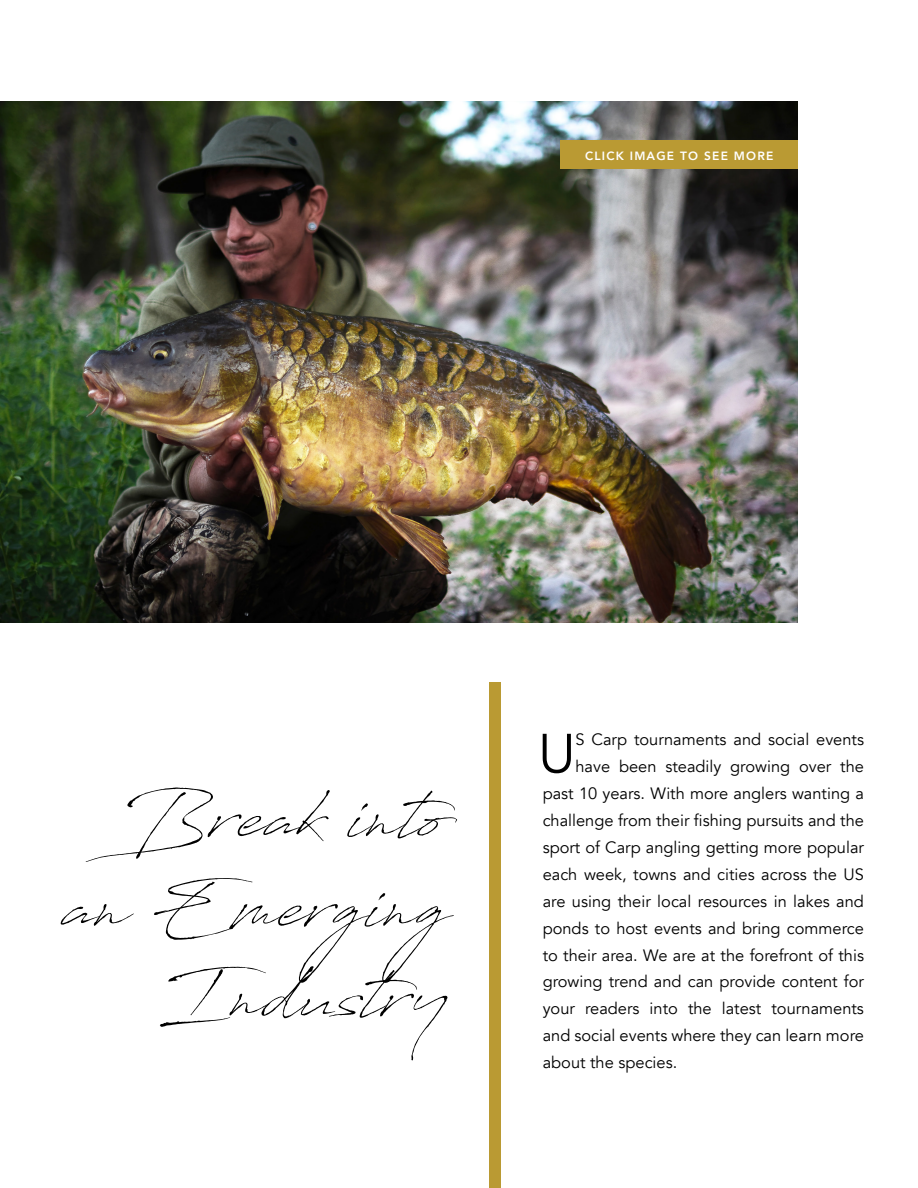
<style>
.page{position:relative;width:918px;height:1188px;background:#fff}
.page>*{position:absolute;margin:0;border:0;box-sizing:border-box;transform-origin:0 0}
.t1{font:74.7px "Antro Vectra";color:#000}
.t2{font:54.45px "Avenir";color:#000}
.t3{font:16.5px "Avenir";color:#000}
.t4{font:800 12px "Avenir";letter-spacing:.1em;color:#fff}
</style>
<div class="page">
<img style="left:0;top:102px;width:798px;height:521px">
<div style="left:489px;top:683px;width:12px;height:505px;background:#ba9a33"></div>
<div style="left:560px;top:140px;width:238px;height:28px;background:#ba9a33"></div>
<p class="t4" style="left:585px;top:147px;width:190px">CLICK IMAGE TO SEE MORE</p>
<h1 class="t1" style="left:111px;top:764px;width:347px">Break into</h1>
<h1 class="t1" style="left:62px;top:854px;width:428px">an Emerging</h1>
<h1 class="t1" style="left:158px;top:944px;width:292px">Industry</h1>
<h2 class="t2" style="left:538px;top:721px;width:39px">U</h2>
<p class="t3" style="left:575px;top:730px;width:290px">S Carp tournaments and social events</p>
<p class="t3" style="left:575px;top:757px;width:290px">have been steadily growing over the</p>
<p class="t3" style="left:543px;top:784px;width:323px">past 10 years. With more anglers wanting a</p>
<p class="t3" style="left:543px;top:811px;width:323px">challenge from their fishing pursuits and the</p>
<p class="t3" style="left:543px;top:838px;width:323px">sport of Carp angling getting more popular</p>
<p class="t3" style="left:543px;top:864px;width:323px">each week, towns and cities across the US</p>
<p class="t3" style="left:543px;top:891px;width:323px">are using their local resources in lakes and</p>
<p class="t3" style="left:543px;top:918px;width:323px">ponds to host events and bring commerce</p>
<p class="t3" style="left:543px;top:945px;width:323px">to their area. We are at the forefront of this</p>
<p class="t3" style="left:543px;top:972px;width:323px">growing trend and can provide content for</p>
<p class="t3" style="left:543px;top:999px;width:323px">your readers into the latest tournaments</p>
<p class="t3" style="left:543px;top:1026px;width:323px">and social events where they can learn more</p>
<p class="t3" style="left:543px;top:1053px;width:136px">about the species.</p>
</div>
